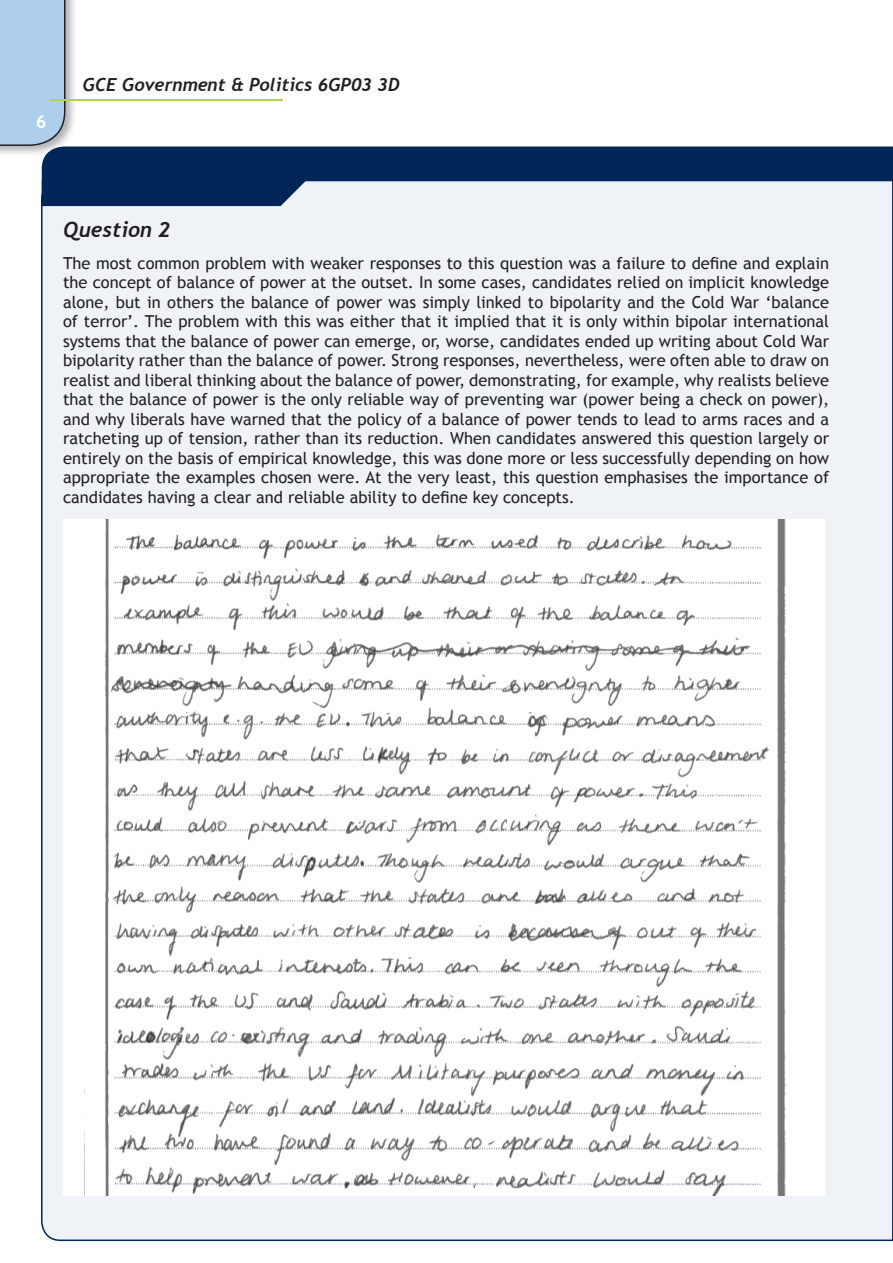
<style>
.page{position:relative;width:893px;height:1263px;background:#fff}
.page>*{position:absolute;margin:0;border:0;box-sizing:border-box;transform-origin:0 0}
.t1{font:italic 700 21px "Trebuchet";color:#231f20}
.t2{font:italic 700 18px "Trebuchet";color:#231f20}
.t3{font:700 18px "Trebuchet MS";color:#fff}
.t4{font:16.5px/19.5px "Trebuchet MS";color:#231f20;text-align:justify}
</style>
<div class="page">
<img style="left:0;top:0;width:74px;height:154px">
<div style="left:0;top:0;width:65px;height:146px;background:#adceec"></div>
<hr style="left:50px;top:99px;width:233px;height:2px;background:#b0d354">
<div style="left:42px;top:146px;width:851px;height:34px;background:#002556"></div>
<div style="left:41px;top:180px;width:851px;height:1061px;background:#eff3f7"></div>
<svg style="left:892px;top:180px;width:1px;height:1061px"></svg>
<div style="left:42px;top:180px;width:264px;height:26px;background:#002556"></div>
<img style="left:63px;top:519px;width:761px;height:676px">
<p class="t3" style="left:36px;top:110px;width:12px">6</p>
<p class="t2" style="left:83px;top:74px;width:318px">GCE Government &amp; Politics 6GP03 3D</p>
<p class="t1" style="left:63px;top:216px;width:109px">Question 2</p>
<p class="t4" style="left:63px;top:253px;width:768px">The most common problem with weaker responses to this question was a failure to define and explain the concept of balance of power at the outset. In some cases, candidates relied on implicit knowledge alone, but in others the balance of power was simply linked to bipolarity and the Cold War ‘balance of terror’. The problem with this was either that it implied that it is only within bipolar international systems that the balance of power can emerge, or, worse, candidates ended up writing about Cold War bipolarity rather than the balance of power. Strong responses, nevertheless, were often able to draw on realist and liberal thinking about the balance of power, demonstrating, for example, why realists believe that the balance of power is the only reliable way of preventing war (power being a check on power), and why liberals have warned that the policy of a balance of power tends to lead to arms races and a ratcheting up of tension, rather than its reduction. When candidates answered this question largely or entirely on the basis of empirical knowledge, this was done more or less successfully depending on how appropriate the examples chosen were. At the very least, this question emphasises the importance of candidates having a clear and reliable ability to define key concepts.</p>
</div>
